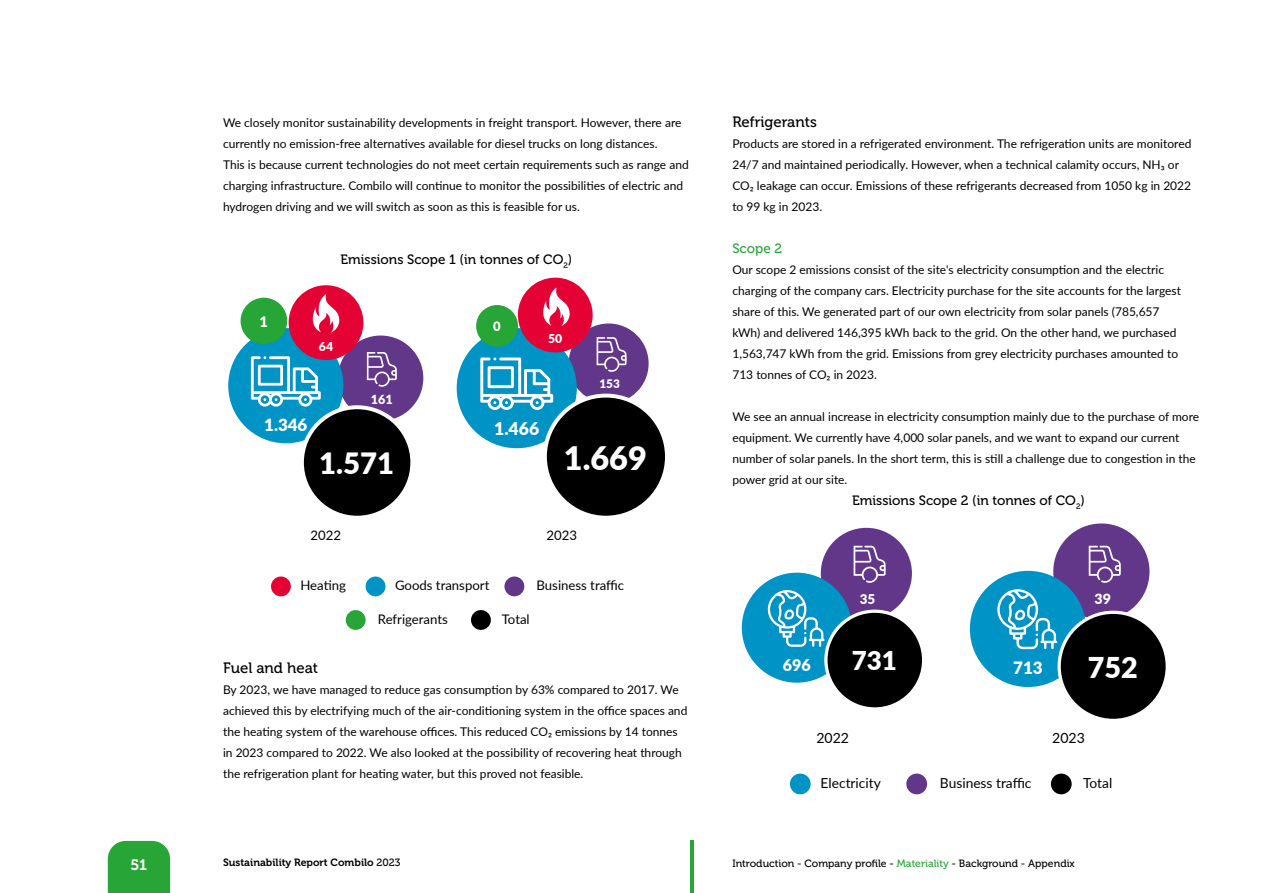
<style>
.page{position:relative;width:1263px;height:893px;background:#fff}
.page>*{position:absolute;margin:0;border:0;box-sizing:border-box;transform-origin:0 0}
.t1{font:900 32.4px "Lato";color:#fff}
.t2{font:900 29.25px "Lato";color:#fff}
.t3{font:900 28.65px "Lato";color:#fff}
.t4{font:900 25.95px "Lato";color:#fff}
.t5{font:900 17.55px "Lato";color:#fff}
.t6{font:900 16.95px "Lato";color:#fff}
.t7{font:900 16.8px "Lato";color:#fff}
.t8{font:900 16.05px "Lato";color:#fff}
.Titel_-_Museo{font:15px "Museo 500";color:#000}
.t9{font:15px "Museo 700";color:#fff}
.t10{font:900 14.55px "Lato";color:#fff}
.t11{font:14.1px "Lato";color:#000}
.t12{font:900 14.1px "Lato";color:#fff}
.t13{font:13.8px "Lato";color:#000}
.Sub-Titel_-_Museo_WHITE{font:13.5px "Museo 500";color:#000}
.Sub-Titel_-_Museo{font:13.5px "Museo 500";color:#27a536}
.t14{font:900 13.35px "Lato";color:#fff}
.t15{font:13.2px "Lato";color:#000}
.t16{font:900 13.05px "Lato";color:#fff}
.t17{font:900 12.6px "Lato";color:#fff}
.t18{font:900 12.3px "Lato";color:#fff}
.Body_text_-_Lato{font:12px/21px "Lato";color:#000}
.t19{font:900 11.85px "Lato";color:#fff}
.t20{font:10.5px "Museo 500";color:#000}
.t21{font:10.5px "Museo 700";color:#000}
.s1{font-family:"Museo 500"}
.s2{color:#27a536}
</style>
<div class="page">
<div style="left:271px;top:576px;width:20px;height:20px;background:#e40234;border-radius:50%"></div>
<div style="left:366px;top:576px;width:19px;height:20px;background:#0093c5;border-radius:50%"></div>
<div style="left:504px;top:576px;width:20px;height:20px;background:#623689;border-radius:50%"></div>
<div style="left:346px;top:610px;width:20px;height:20px;background:#27a536;border-radius:50%"></div>
<div style="left:471px;top:610px;width:20px;height:20px;background:#000;border-radius:50%"></div>
<div style="left:338px;top:335px;width:85px;height:86px;background:#623689;border-radius:50%"></div>
<svg style="left:367px;top:352px;width:30px;height:35px"></svg>
<div style="left:228px;top:328px;width:115px;height:115px;background:#0093c5;border-radius:50%"></div>
<svg style="left:251px;top:356px;width:70px;height:51px"></svg>
<div style="left:289px;top:285px;width:74px;height:75px;background:#e40234;border-radius:50%"></div>
<div style="left:241px;top:298px;width:46px;height:46px;background:#27a536;border-radius:50%"></div>
<div style="left:302px;top:407px;width:110px;height:111px;background:#000;border-radius:50%"></div>
<div style="left:300px;top:405px;width:114px;height:115px;border:4px solid #fff;border-radius:50%"></div>
<div style="left:569px;top:323px;width:80px;height:80px;background:#623689;border-radius:50%"></div>
<div style="left:457px;top:328px;width:120px;height:120px;background:#0093c5;border-radius:50%"></div>
<svg style="left:480px;top:357px;width:73px;height:53px"></svg>
<div style="left:518px;top:278px;width:75px;height:74px;background:#e40234;border-radius:50%"></div>
<div style="left:476px;top:305px;width:42px;height:42px;background:#27a536;border-radius:50%"></div>
<div style="left:545px;top:396px;width:122px;height:122px;background:#000;border-radius:50%"></div>
<div style="left:543px;top:394px;width:126px;height:126px;border:4px solid #fff;border-radius:50%"></div>
<svg style="left:312px;top:294px;width:27px;height:39px"></svg>
<svg style="left:543px;top:287px;width:27px;height:39px"></svg>
<svg style="left:597px;top:337px;width:29px;height:35px"></svg>
<div style="left:790px;top:774px;width:21px;height:20px;background:#0093c5;border-radius:50%"></div>
<div style="left:906px;top:774px;width:21px;height:20px;background:#623689;border-radius:50%"></div>
<div style="left:1051px;top:774px;width:21px;height:20px;background:#000;border-radius:50%"></div>
<div style="left:821px;top:528px;width:91px;height:91px;background:#623689;border-radius:50%"></div>
<div style="left:742px;top:573px;width:110px;height:110px;background:#0093c5;border-radius:50%"></div>
<svg style="left:768px;top:590px;width:56px;height:57px"></svg>
<div style="left:826px;top:611px;width:98px;height:98px;background:#000;border-radius:50%"></div>
<div style="left:824px;top:610px;width:101px;height:101px;border:3px solid #fff;border-radius:50%"></div>
<div style="left:1053px;top:523px;width:96px;height:97px;background:#623689;border-radius:50%"></div>
<div style="left:970px;top:571px;width:116px;height:116px;background:#0093c5;border-radius:50%"></div>
<svg style="left:997px;top:589px;width:60px;height:60px"></svg>
<div style="left:1059px;top:612px;width:108px;height:108px;background:#000;border-radius:50%"></div>
<div style="left:1057px;top:611px;width:112px;height:111px;border:3px solid #fff;border-radius:50%"></div>
<svg style="left:853px;top:546px;width:32px;height:37px"></svg>
<svg style="left:1089px;top:546px;width:32px;height:37px"></svg>
<hr style="left:690px;top:841px;width:3px;height:52px;background:#27a536">
<div style="left:108px;top:841px;width:62px;height:52px;background:#27a536"></div>
<p class="Body_text_-_Lato" style="left:223px;top:111px;width:460px">We closely monitor sustainability developments in freight transport. However, there are currently no emission-free alternatives available for diesel trucks on long distances.</p>
<p class="Body_text_-_Lato" style="left:223px;top:153px;width:467px">This is because current technologies do not meet certain requirements such as range and charging infrastructure. Combilo will continue to monitor the possibilities of electric and hydrogen driving and we will switch as soon as this is feasible for us.</p>
<p class="Sub-Titel_-_Museo_WHITE" style="left:341px;top:252px;width:233px">Emissions Scope 1 (in tonnes of CO<sub>2</sub>)</p>
<p class="t10" style="left:259px;top:311px;width:10px">1</p>
<p class="t18" style="left:319px;top:337px;width:16px">64</p>
<p class="t7" style="left:264px;top:412px;width:45px">1.346</p>
<p class="t17" style="left:371px;top:390px;width:23px">161</p>
<p class="t2" style="left:319px;top:441px;width:77px">1.571</p>
<p class="t16" style="left:493px;top:317px;width:9px">0</p>
<p class="t18" style="left:548px;top:329px;width:16px">50</p>
<p class="t5" style="left:494px;top:415px;width:46px">1.466</p>
<p class="t19" style="left:599px;top:374px;width:22px">153</p>
<p class="t1" style="left:564px;top:433px;width:84px">1.669</p>
<p class="t15" style="left:310px;top:526px;width:32px">2022</p>
<p class="t15" style="left:546px;top:526px;width:32px">2023</p>
<p class="t15" style="left:300px;top:576px;width:47px">Heating</p>
<p class="t15" style="left:395px;top:576px;width:96px">Goods transport</p>
<p class="t15" style="left:537px;top:576px;width:89px">Business traffic</p>
<p class="t15" style="left:378px;top:610px;width:71px">Refrigerants</p>
<p class="t15" style="left:502px;top:610px;width:29px">Total</p>
<p class="Titel_-_Museo" style="left:223px;top:659px;width:97px">Fuel and heat</p>
<p class="Body_text_-_Lato" style="left:223px;top:678px;width:466px">By 2023, we have managed to reduce gas consumption by 63% compared to 2017. We achieved this by electrifying much of the air-conditioning system in the office spaces and the heating system of the warehouse offices. This reduced CO₂ emissions by 14 tonnes in 2023 compared to 2022. We also looked at the possibility of recovering heat through the refrigeration plant for heating water, but this proved not feasible.</p>
<p class="Titel_-_Museo" style="left:732px;top:113px;width:86px">Refrigerants</p>
<p class="Body_text_-_Lato" style="left:732px;top:132px;width:460px">Products are stored in a refrigerated environment. The refrigeration units are monitored 24/7 and maintained periodically. However, when a technical calamity occurs, NH₃ or CO₂ leakage can occur. Emissions of these refrigerants decreased from 1050 kg in 2022 to 99 kg in 2023.</p>
<p class="Sub-Titel_-_Museo" style="left:732px;top:241px;width:51px">Scope 2</p>
<p class="Body_text_-_Lato" style="left:732px;top:258px;width:450px">Our scope 2 emissions consist of the site's electricity consumption and the electric charging of the company cars. Electricity purchase for the site accounts for the largest share of this. We generated part of our own electricity from solar panels (785,657 kWh) and delivered 146,395 kWh back to the grid. On the other hand, we purchased 1,563,747 kWh from the grid. Emissions from grey electricity purchases amounted to 713 tonnes of CO₂ in 2023.</p>
<p class="Body_text_-_Lato" style="left:732px;top:405px;width:468px">We see an annual increase in electricity consumption mainly due to the purchase of more equipment. We currently have 4,000 solar panels, and we want to expand our current number of solar panels. In the short term, this is still a challenge due to congestion in the power grid at our site.</p>
<p class="Sub-Titel_-_Museo_WHITE" style="left:852px;top:493px;width:234px">Emissions Scope 2 (in tonnes of CO<sub>2</sub>)</p>
<p class="t14" style="left:860px;top:590px;width:17px">35</p>
<p class="t12" style="left:1094px;top:589px;width:18px">39</p>
<p class="t8" style="left:783px;top:653px;width:30px">696</p>
<p class="t4" style="left:852px;top:641px;width:47px">731</p>
<p class="t6" style="left:1013px;top:655px;width:31px">713</p>
<p class="t3" style="left:1088px;top:646px;width:51px">752</p>
<p class="t11" style="left:816px;top:728px;width:34px">2022</p>
<p class="t11" style="left:1052px;top:728px;width:34px">2023</p>
<p class="t13" style="left:821px;top:773px;width:62px">Electricity</p>
<p class="t13" style="left:940px;top:773px;width:93px">Business traffic</p>
<p class="t13" style="left:1083px;top:773px;width:31px">Total</p>
<p class="t9" style="left:131px;top:856px;width:18px">51</p>
<p class="t21" style="left:223px;top:857px;width:179px">Sustainability Report Combilo <span class="s1">2023</span></p>
<p class="t20" style="left:732px;top:857px;width:344px">Introduction - Company profile - <span class="s2">Materiality</span> - Background - Appendix</p>
</div>
